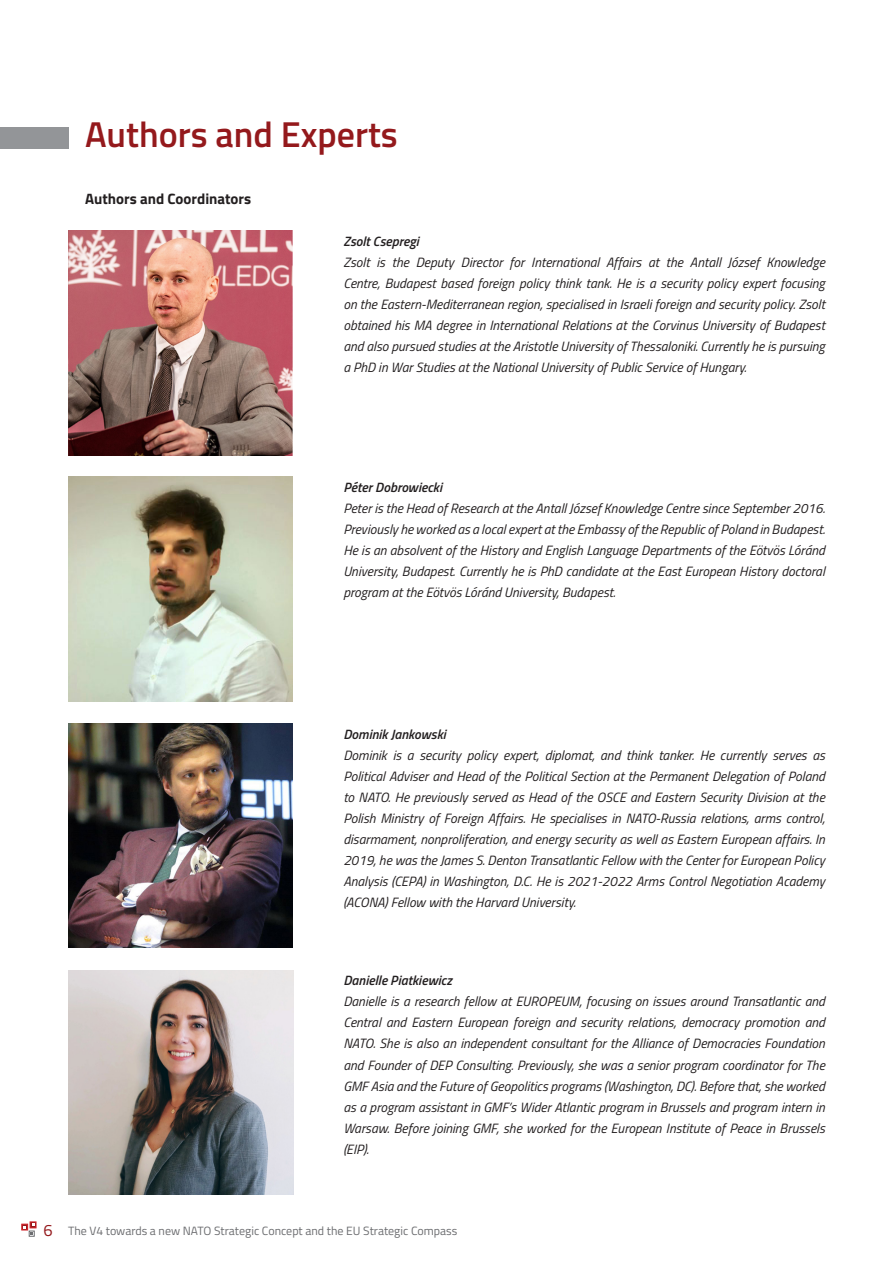
<style>
.page{position:relative;width:893px;height:1263px;background:#fff}
.page>*{position:absolute;margin:0;border:0;box-sizing:border-box;transform-origin:0 0}
.t1{font:600 36px "Titillium Web";color:#94191c}
.t2{font:700 15px "Titillium Web";color:#231f20}
.t3{font:italic 13.5px/21px "Titillium Web";color:#231f20;text-align:justify}
.t4{font:italic 600 13.5px "Titillium Web";color:#231f20}
.t5{font:12px "Titillium Web";color:#6c6d70}
.s1{font-size:16.5px;color:#94191c}
</style>
<div class="page">
<svg style="left:21px;top:1223px;width:7px;height:7px"></svg>
<svg style="left:30px;top:1221px;width:6px;height:7px"></svg>
<svg style="left:24px;top:1224px;width:11px;height:12px"></svg>
<div style="left:0;top:128px;width:68px;height:21px;background:#939598"></div>
<img style="left:68px;top:230px;width:225px;height:225px">
<img style="left:68px;top:477px;width:225px;height:224px">
<img style="left:68px;top:723px;width:225px;height:225px">
<img style="left:68px;top:970px;width:226px;height:225px">
<h1 class="t1" style="left:85px;top:107px;width:314px">Authors and Experts</h1>
<p class="t2" style="left:85px;top:187px;width:168px">Authors and Coordinators</p>
<p class="t4" style="left:343px;top:231px;width:77px">Zsolt Csepregi</p>
<p class="t3" style="left:343px;top:251px;width:483px">Zsolt is the Deputy Director for International Affairs at the Antall József Knowledge Centre, Budapest based foreign policy think tank. He is a security policy expert focusing on the Eastern-Mediterranean region, specialised in Israeli foreign and security policy. Zsolt obtained his MA degree in International Relations at the Corvinus University of Budapest and also pursued studies at the Aristotle University of Thessaloniki. Currently he is pursuing a PhD in War Studies at the National University of Public Service of Hungary.</p>
<p class="t4" style="left:343px;top:477px;width:100px">Péter Dobrowiecki</p>
<p class="t3" style="left:343px;top:497px;width:483px">Peter is the Head of Research at the Antall József Knowledge Centre since September 2016.<br>Previously he worked as a local expert at the Embassy of the Republic of Poland in Budapest.<br>He is an absolvent of the History and English Language Departments of the Eötvös Lóránd University, Budapest. Currently he is PhD candidate at the East European History doctoral program at the Eötvös Lóránd University, Budapest.</p>
<p class="t4" style="left:343px;top:724px;width:104px">Dominik Jankowski</p>
<p class="t3" style="left:343px;top:744px;width:483px">Dominik is a security policy expert, diplomat, and think tanker. He currently serves as Political Adviser and Head of the Political Section at the Permanent Delegation of Poland to NATO. He previously served as Head of the OSCE and Eastern Security Division at the Polish Ministry of Foreign Affairs. He specialises in NATO-Russia relations, arms control, disarmament, nonproliferation, and energy security as well as Eastern European affairs. In 2019, he was the James S. Denton Transatlantic Fellow with the Center for European Policy Analysis (CEPA) in Washington, D.C. He is 2021-2022 Arms Control Negotiation Academy (ACONA) Fellow with the Harvard University.</p>
<p class="t4" style="left:343px;top:970px;width:110px">Danielle Piatkiewicz</p>
<p class="t3" style="left:343px;top:990px;width:483px">Danielle is a research fellow at EUROPEUM, focusing on issues around Transatlantic and Central and Eastern European foreign and security relations, democracy promotion and NATO. She is also an independent consultant for the Alliance of Democracies Foundation and Founder of DEP Consulting. Previously, she was a senior program coordinator for The GMF Asia and the Future of Geopolitics programs (Washington, DC). Before that, she worked as a program assistant in GMF’s Wider Atlantic program in Brussels and program intern in Warsaw. Before joining GMF, she worked for the European Institute of Peace in Brussels (EIP).</p>
<p class="t5" style="left:43px;top:1222px;width:415px"><span class="s1">6</span> The V4 towards a new NATO Strategic Concept and the EU Strategic Compass</p>
</div>
